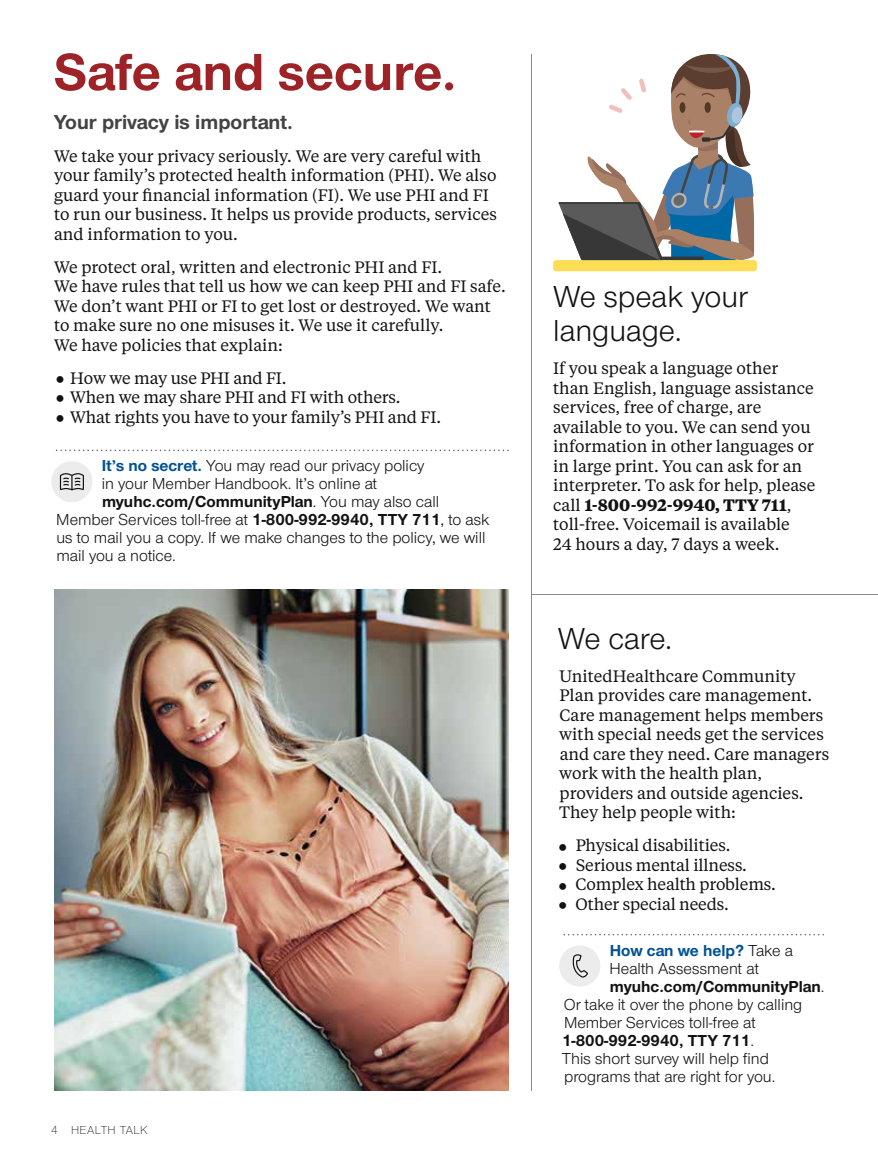
<style>
.page{position:relative;width:878px;height:1161px;background:#fff}
.page>*{position:absolute;margin:0;border:0;box-sizing:border-box;transform-origin:0 0}
.t1{font:700 54px "UHC Sans";color:#9d2326}
.t2{font:31.5px/34.5px "UHC Sans";color:#121212}
.t3{font:700 21px "UHC Sans";color:#424441}
.t4{font:16.5px/19.5px "UHC Serif Text";color:#121212}
.t5{font:16.5px "UHC Sans";color:#121212}
.t6{font:700 16.5px "UHC Sans";color:#121212}
.t7{font:700 16.5px "UHC Sans";color:#005195}
.t8{font:300 12px "UHC Sans";letter-spacing:.04em;color:#121212}
.s1{font-weight:700;color:#005195}
.s2{font-weight:400}
.s3{font-weight:700}
.s4{font-weight:400;color:#121212}
</style>
<div class="page">
<hr style="left:531px;top:594px;width:347px;height:1px;background:#888a8a">
<svg style="left:56px;top:450px;width:452px;height:1px"></svg>
<div style="left:51px;top:461px;width:41px;height:41px;background:#ebeceb;border-radius:50%"></div>
<svg style="left:60px;top:473px;width:24px;height:17px"></svg>
<img style="left:54px;top:589px;width:454px;height:502px">
<div style="left:553px;top:260px;width:203px;height:11px;background:#fddc56;border-radius:3px"></div>
<svg style="left:558px;top:54px;width:197px;height:207px"></svg>
<div style="left:702px;top:137px;width:8px;height:5px;background:#303231"></div>
<hr style="left:530px;top:54px;width:1px;height:1037px;background:#888a8a">
<svg style="left:563px;top:934px;width:260px;height:1px"></svg>
<div style="left:559px;top:945px;width:41px;height:42px;background:#ebeceb;border-radius:50%"></div>
<svg style="left:572px;top:954px;width:16px;height:24px"></svg>
<h1 class="t1" style="left:54px;top:36px;width:404px">Safe and secure.</h1>
<p class="t3" style="left:54px;top:108px;width:240px">Your privacy is important.</p>
<p class="t4" style="left:54px;top:145px;width:444px">We take your privacy seriously. We are very careful with your family’s protected health information (PHI). We also guard your financial information (FI). We use PHI and FI to run our business. It helps us provide products, services and information to you.</p>
<p class="t4" style="left:54px;top:256px;width:453px">We protect oral, written and electronic PHI and FI.<br>We have rules that tell us how we can keep PHI and FI safe.<br>We don’t want PHI or FI to get lost or destroyed. We want to make sure no one misuses it. We use it carefully.<br>We have policies that explain:</p>
<p class="t4" style="left:70px;top:367px;width:372px">How we may use PHI and FI.<br>When we may share PHI and FI with others.<br>What rights you have to your family’s PHI and FI.</p>
<p class="t5" style="left:102px;top:455px;width:324px"><span class="s1">It’s no secret.</span> You may read our privacy policy</p>
<p class="t5" style="left:102px;top:473px;width:277px">in your Member Handbook. It’s online at</p>
<p class="t6" style="left:102px;top:491px;width:339px">myuhc.com/CommunityPlan<span class="s2">. You may also call</span></p>
<p class="t5" style="left:56px;top:509px;width:434px">Member Services toll-free at <span class="s3">1-800-992-9940, TTY 711</span>, to ask</p>
<p class="t5" style="left:56px;top:527px;width:430px">us to mail you a copy. If we make changes to the policy, we will</p>
<p class="t5" style="left:56px;top:545px;width:121px">mail you a notice.</p>
<p class="t8" style="left:51px;top:1122px;width:98px">4 HEALTH TALK</p>
<h2 class="t2" style="left:553px;top:278px;width:196px">We speak your language.</h2>
<p class="t4" style="left:553px;top:358px;width:264px">If you speak a language other than English, language assistance services, free of charge, are available to you. We can send you information in other languages or in large print. You can ask for an interpreter. To ask for help, please call <span class="s3">1-800-992-9940, TTY 711</span>, toll-free. Voicemail is available<br>24 hours a day, 7 days a week.</p>
<h2 class="t2" style="left:557px;top:620px;width:116px">We care.</h2>
<p class="t4" style="left:559px;top:666px;width:271px">UnitedHealthcare Community<br>Plan provides care management.<br>Care management helps members with special needs get the services and care they need. Care managers work with the health plan, providers and outside agencies.<br>They help people with:</p>
<p class="t4" style="left:575px;top:835px;width:202px">Physical disabilities.<br>Serious mental illness.<br>Complex health problems.<br>Other special needs.</p>
<p class="t7" style="left:609px;top:939px;width:185px">How can we help? <span class="s4">Take a</span></p>
<p class="t5" style="left:609px;top:958px;width:151px">Health Assessment at</p>
<p class="t6" style="left:610px;top:975px;width:216px">myuhc.com/CommunityPlan<span class="s2">.</span></p>
<p class="t5" style="left:563px;top:994px;width:240px">Or take it over the phone by calling</p>
<p class="t5" style="left:564px;top:1012px;width:193px">Member Services toll-free at</p>
<p class="t6" style="left:562px;top:1029px;width:193px">1-800-992-9940, TTY 711<span class="s2">.</span></p>
<p class="t5" style="left:562px;top:1048px;width:209px">This short survey will help find</p>
<p class="t5" style="left:564px;top:1066px;width:213px">programs that are right for you.</p>
</div>
